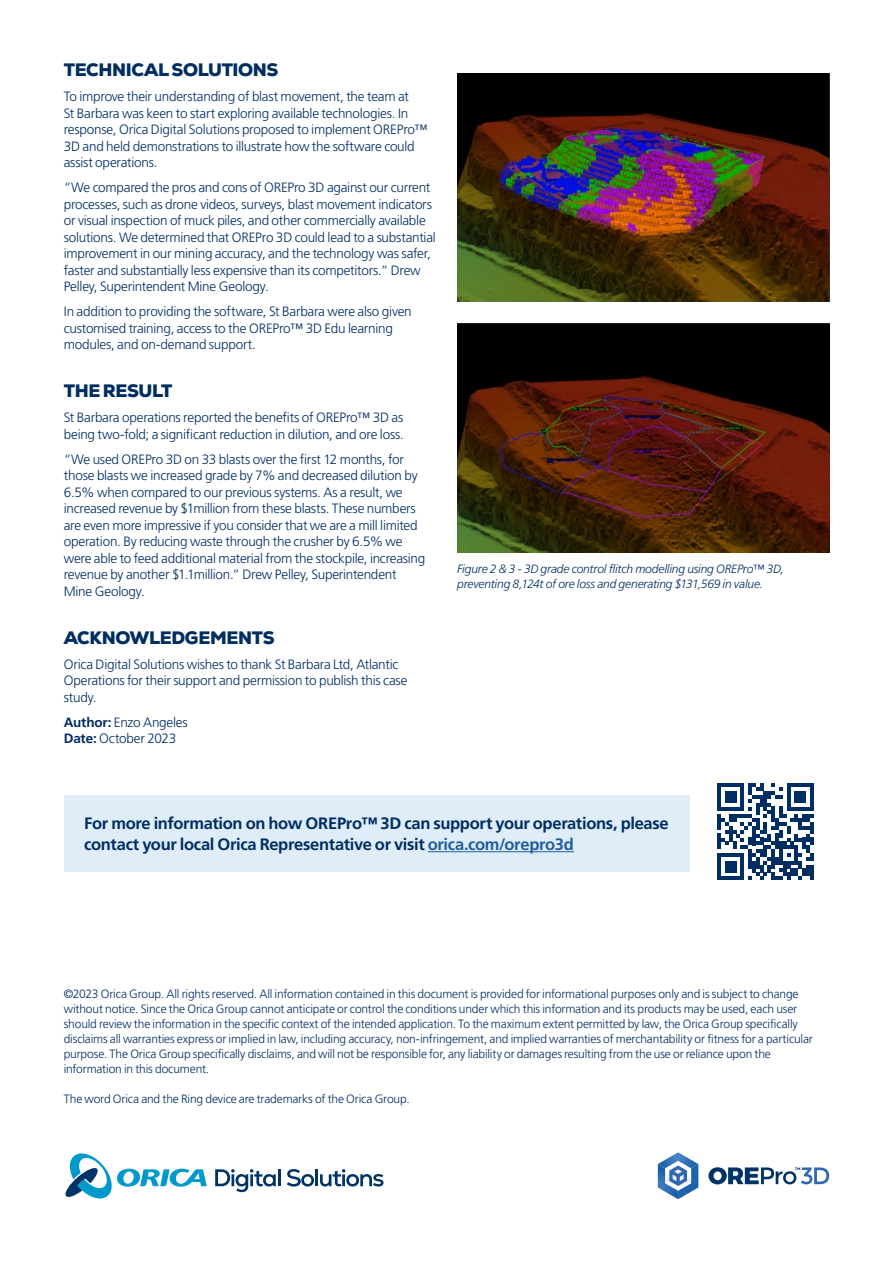
<style>
.page{position:relative;width:893px;height:1263px;background:#fff}
.page>*{position:absolute;margin:0;border:0;box-sizing:border-box;transform-origin:0 0}
.t1{font:900 18px "Nexa";letter-spacing:-.02em;color:#002d62}
.t2{font:16.5px/21px "Frutiger LT 65 Bd";letter-spacing:-.02em;color:#002d62}
.t3{font:13.5px/16.5px "Frutiger LT 45 Lt";letter-spacing:-.015em;color:#002d62}
.t4{font:12px/15px "Frutiger LT 45 Lt";letter-spacing:-.015em;color:#002d62}
.t5{font:12px/15px "Frutiger LT 46 Lt It";letter-spacing:-.01em;color:#002d62}
.s1{font-family:"Frutiger LT 65 Bd"}
.s2{color:#215e9e}
</style>
<div class="page">
<div style="left:64px;top:795px;width:626px;height:77px;background:#deedf7"></div>
<hr style="left:428px;top:851px;width:146px;height:1px;background:#215e9e">
<svg style="left:65px;top:1153px;width:142px;height:46px"></svg>
<svg style="left:215px;top:1169px;width:61px;height:23px"></svg>
<hr style="left:278px;top:1169px;width:3px;height:17px;background:#036">
<svg style="left:287px;top:1169px;width:27px;height:17px"></svg>
<hr style="left:315px;top:1169px;width:3px;height:17px;background:#036">
<svg style="left:320px;top:1169px;width:63px;height:17px"></svg>
<img style="left:457px;top:73px;width:372px;height:229px">
<img style="left:457px;top:323px;width:372px;height:229px">
<svg style="left:708px;top:1167px;width:121px;height:17px"></svg>
<img style="left:658px;top:1168px;width:40px;height:31px">
<img style="left:658px;top:1152px;width:40px;height:16px">
<svg style="left:665px;top:1161px;width:26px;height:30px"></svg>
<svg style="left:717px;top:783px;width:97px;height:97px"></svg>
<h1 class="t1" style="left:64px;top:58px;width:216px">TECHNICAL SOLUTIONS</h1>
<p class="t3" style="left:64px;top:89px;width:365px">To improve their understanding of blast movement, the team at<br>St Barbara was keen to start exploring available technologies. In response, Orica Digital Solutions proposed to implement OREPro™ 3D and held demonstrations to illustrate how the software could assist operations.</p>
<p class="t3" style="left:64px;top:180px;width:374px">“We compared the pros and cons of OREPro 3D against our current processes, such as drone videos, surveys, blast movement indicators or visual inspection of muck piles, and other commercially available solutions. We determined that OREPro 3D could lead to a substantial improvement in our mining accuracy, and the technology was safer, faster and substantially less expensive than its competitors.” Drew Pelley, Superintendent Mine Geology.</p>
<p class="t3" style="left:64px;top:304px;width:349px">In addition to providing the software, St Barbara were also given customised training, access to the OREPro™ 3D Edu learning modules, and on-demand support.</p>
<h1 class="t1" style="left:64px;top:379px;width:110px">THE RESULT</h1>
<p class="t3" style="left:64px;top:409px;width:342px">St Barbara operations reported the benefits of OREPro™ 3D as being two-fold; a significant reduction in dilution, and ore loss.</p>
<p class="t3" style="left:64px;top:451px;width:363px">“We used OREPro 3D on 33 blasts over the first 12 months, for those blasts we increased grade by 7% and decreased dilution by 6.5% when compared to our previous systems. As a result, we increased revenue by $1million from these blasts. These numbers are even more impressive if you consider that we are a mill limited operation. By reducing waste through the crusher by 6.5% we were able to feed additional material from the stockpile, increasing revenue by another $1.1million.” Drew Pelley, Superintendent Mine Geology.</p>
<h1 class="t1" style="left:64px;top:625px;width:212px">ACKNOWLEDGEMENTS</h1>
<p class="t3" style="left:64px;top:656px;width:345px">Orica Digital Solutions wishes to thank St Barbara Ltd, Atlantic<br>Operations for their support and permission to publish this case study.</p>
<p class="t3" style="left:64px;top:714px;width:126px"><span class="s1">Author:</span> Enzo Angeles<br><span class="s1">Date:</span> October 2023</p>
<p class="t5" style="left:457px;top:562px;width:329px">Figure 2 &amp; 3 - 3D grade control flitch modelling using OREPro™ 3D, preventing 8,124t of ore loss and generating $131,569 in value.</p>
<p class="t2" style="left:84px;top:813px;width:586px">For more information on how OREPro™ 3D can support your operations, please contact your local Orica Representative or visit <span class="s2">orica.com/orepro3d</span></p>
<p class="t4" style="left:64px;top:987px;width:751px">©2023 Orica Group. All rights reserved. All information contained in this document is provided for informational purposes only and is subject to change without notice. Since the Orica Group cannot anticipate or control the conditions under which this information and its products may be used, each user should review the information in the specific context of the intended application. To the maximum extent permitted by law, the Orica Group specifically disclaims all warranties express or implied in law, including accuracy, non-infringement, and implied warranties of merchantability or fitness for a particular purpose. The Orica Group specifically disclaims, and will not be responsible for, any liability or damages resulting from the use or reliance upon the information in this document.</p>
<p class="t4" style="left:64px;top:1092px;width:347px">The word Orica and the Ring device are trademarks of the Orica Group.</p>
</div>
